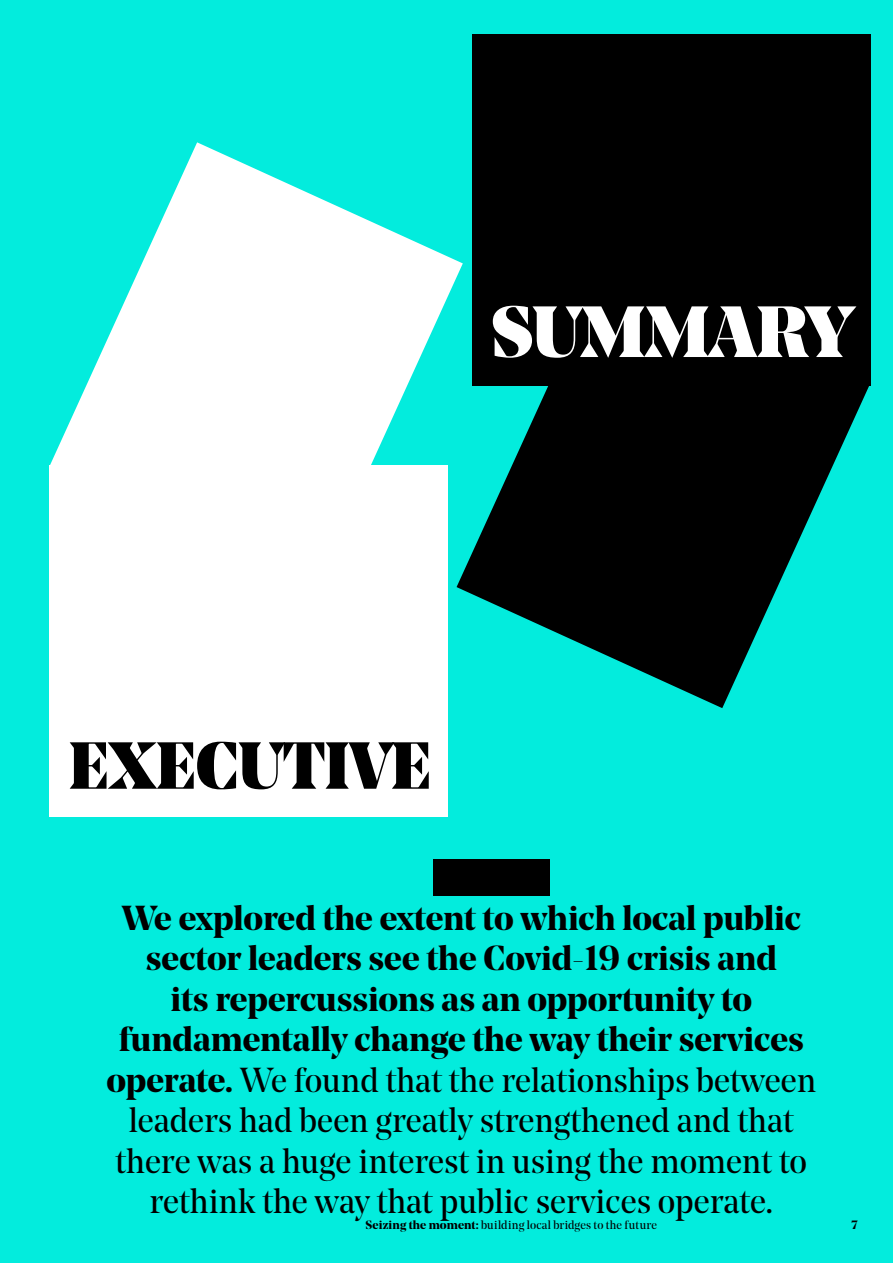
<style>
.page{position:relative;width:893px;height:1263px;background:#03ecdd}
.page>*{position:absolute;margin:0;border:0;box-sizing:border-box;transform-origin:0 0}
.t1{font:900 72px "Noe Display";letter-spacing:-.01em;color:#fff}
.t2{font:900 66px "Noe Display";letter-spacing:-.01em;color:#000}
.t3{font:700 34.5px/40.5px "Noe Display";color:#000;text-align:center}
.t4{font:12px "Noe Display";letter-spacing:.015em;color:#000}
.t5{font:700 12px "Noe Display";color:#000}
.s1{font-weight:400}
.s2{font-weight:700}
</style>
<div class="page">
<svg style="left:50px;top:142px;width:410px;height:446px;fill:#fff"></svg>
<svg style="left:457px;top:262px;width:413px;height:446px;fill:#000"></svg>
<div style="left:49px;top:465px;width:399px;height:351px;background:#fff"></div>
<div style="left:472px;top:34px;width:398px;height:351px;background:#000"></div>
<div style="left:433px;top:859px;width:117px;height:37px;background:#000"></div>
<h1 class="t1" style="left:491px;top:284px;width:364px">SUMMARY</h1>
<h2 class="t2" style="left:69px;top:722px;width:364px">EXECUTIVE</h2>
<p class="t3" style="left:107px;top:897px;width:711px">We explored the extent to which local public sector leaders see the Covid-19 crisis and<br>its repercussions as an opportunity to fundamentally change the way their services operate. <span class="s1">We found that the relationships between leaders had been greatly strengthened and that there was a huge interest in using the moment to rethink the way that public services operate.</span></p>
<p class="t4" style="left:366px;top:1218px;width:293px"><span class="s2">Seizing the moment:</span> building local bridges to the future</p>
<p class="t5" style="left:852px;top:1217px;width:8px">7</p>
</div>
